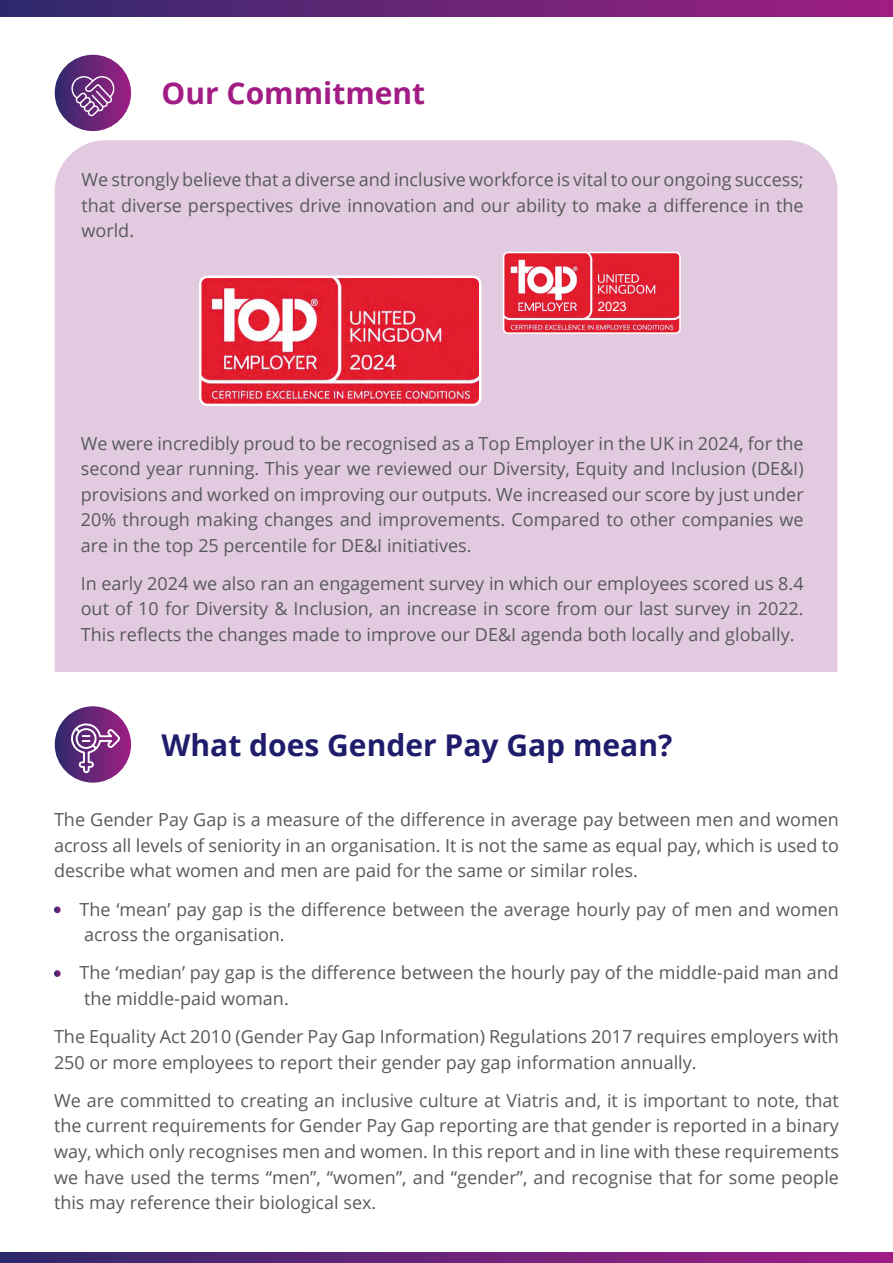
<style>
.page{position:relative;width:893px;height:1263px;background:#fff}
.page>*{position:absolute;margin:0;border:0;box-sizing:border-box;transform-origin:0 0}
.t1{font:700 30px "Open Sans";color:#1f1c6b}
.t2{font:700 30px "Open Sans";color:#a21c86}
.t3{font:18px/25.5px "Open Sans";color:#58595b;text-align:justify}
.t4{font:13.05px "Arial";color:#fff}
</style>
<div class="page">
<svg style="left:0;top:1252px;width:893px;height:11px;background:#682377"></svg>
<div style="left:0;top:0;width:893px;height:17px;background:linear-gradient(to right,#302a6b,#a11e84)"></div>
<div style="left:55px;top:55px;width:76px;height:76px;background:linear-gradient(to right,#312a6b,#a02285);border-radius:38px"></div>
<svg style="left:71px;top:76px;width:45px;height:41px;background:#885193"></svg>
<div style="left:55px;top:140px;width:782px;height:532px;background:#e2cbe0"></div>
<img style="left:200px;top:277px;width:280px;height:128px">
<div style="left:199px;top:276px;width:282px;height:130px;border:2px solid #fff;border-radius:7px"></div>
<img style="left:504px;top:252px;width:176px;height:79px">
<div style="left:503px;top:252px;width:178px;height:82px;border:2px solid #fff;border-radius:4px"></div>
<div style="left:594px;top:298px;width:35px;height:16px;background:#e21e30"></div>
<svg style="left:54px;top:906px;width:7px;height:7px"></svg>
<svg style="left:54px;top:970px;width:7px;height:7px"></svg>
<svg style="left:55px;top:706px;width:76px;height:77px;background:#682b7b"></svg>
<svg style="left:69px;top:723px;width:52px;height:50px;background:#8b5194"></svg>
<h1 class="t2" style="left:162px;top:72px;width:265px">Our Commitment</h1>
<p class="t3" style="left:82px;top:166px;width:724px">We strongly believe that a diverse and inclusive workforce is vital to our ongoing success; that diverse perspectives drive innovation and our ability to make a difference in the world.</p>
<p class="t4" style="left:598px;top:297px;width:30px">2023</p>
<p class="t3" style="left:81px;top:430px;width:724px">We were incredibly proud to be recognised as a Top Employer in the UK in 2024, for the second year running. This year we reviewed our Diversity, Equity and Inclusion (DE&amp;I) provisions and worked on improving our outputs. We increased our score by just under 20% through making changes and improvements. Compared to other companies we are in the top 25 percentile for DE&amp;I initiatives.</p>
<p class="t3" style="left:81px;top:570px;width:724px">In early 2024 we also ran an engagement survey in which our employees scored us 8.4 out of 10 for Diversity &amp; Inclusion, an increase in score from our last survey in 2022.<br>This reflects the changes made to improve our DE&amp;I agenda both locally and globally.</p>
<h1 class="t1" style="left:162px;top:724px;width:512px">What does Gender Pay Gap mean?</h1>
<p class="t3" style="left:54px;top:807px;width:786px">The Gender Pay Gap is a measure of the difference in average pay between men and women across all levels of seniority in an organisation. It is not the same as equal pay, which is used to describe what women and men are paid for the same or similar roles.</p>
<p class="t3" style="left:80px;top:896px;width:761px">The ‘mean’ pay gap is the difference between the average hourly pay of men and women across the organisation.</p>
<p class="t3" style="left:80px;top:960px;width:761px">The ‘median’ pay gap is the difference between the hourly pay of the middle-paid man and the middle-paid woman.</p>
<p class="t3" style="left:54px;top:1023px;width:786px">The Equality Act 2010 (Gender Pay Gap Information) Regulations 2017 requires employers with<br>250 or more employees to report their gender pay gap information annually.</p>
<p class="t3" style="left:54px;top:1087px;width:786px">We are committed to creating an inclusive culture at Viatris and, it is important to note, that the current requirements for Gender Pay Gap reporting are that gender is reported in a binary way, which only recognises men and women. In this report and in line with these requirements we have used the terms “men”, “women”, and “gender”, and recognise that for some people this may reference their biological sex.</p>
</div>
